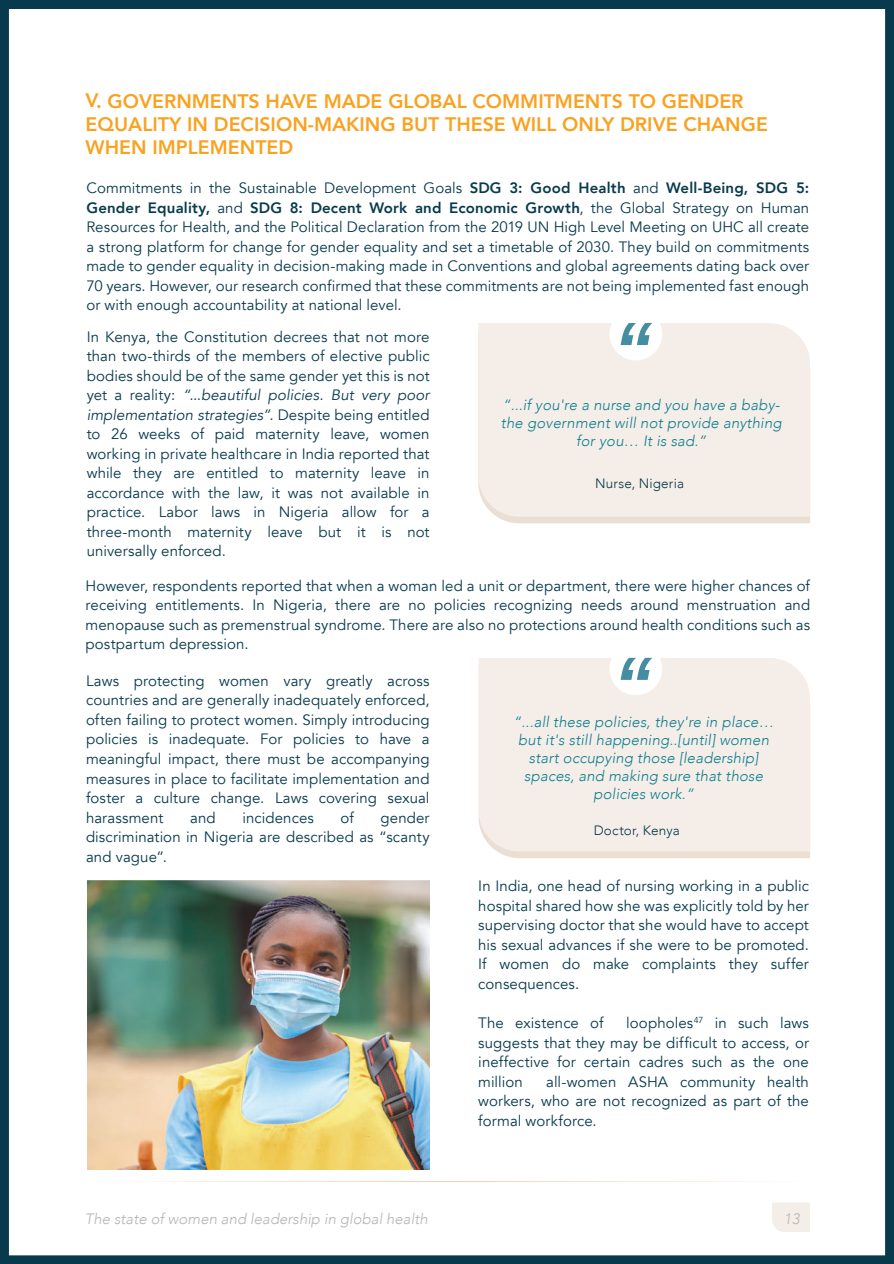
<style>
.page{position:relative;width:894px;height:1264px;background:#fff}
.page>*{position:absolute;margin:0;border:0;box-sizing:border-box;transform-origin:0 0}
.t1{font:800 19.5px/23.4px "Avenir";color:#f9a220}
.t2{font:15px/19.5px "Avenir";letter-spacing:.005em;color:#083a4d;text-align:justify}
.t3{font:italic 300 15px/18px "Avenir";letter-spacing:.01em;color:#0e7e90;text-align:center}
.t4{font:italic 300 15px "Avenir";color:#b4b5b5}
.t5{font:300 13.5px "Avenir";letter-spacing:.015em;color:#073647}
.s1{font-weight:800}
.s2{font-style:italic}
</style>
<div class="page">
<div style="left:498px;top:517px;width:311px;height:6px;background:#ebded2"></div>
<div style="left:478px;top:323px;width:331px;height:194px;background:#f5eee8"></div>
<div style="left:609px;top:308px;width:53px;height:52px;background:#fff;border-radius:50%"></div>
<svg style="left:620px;top:323px;width:32px;height:22px"></svg>
<img style="left:87px;top:880px;width:342px;height:289px">
<svg style="left:131px;top:1181px;width:634px;height:1px"></svg>
<div style="left:0;top:0;width:893px;height:1264px;border:9px solid #083a4d"></div>
<svg style="left:772px;top:1202px;width:37px;height:30px"></svg>
<svg style="left:497px;top:851px;width:312px;height:7px;background:#ecdfd4"></svg>
<div style="left:478px;top:658px;width:331px;height:193px;background:#f5eee8"></div>
<div style="left:609px;top:642px;width:53px;height:53px;background:#fff;border-radius:50%"></div>
<svg style="left:620px;top:658px;width:32px;height:22px"></svg>
<h1 class="t1" style="left:86px;top:91px;width:683px">V. GOVERNMENTS HAVE MADE GLOBAL COMMITMENTS TO GENDER<br>EQUALITY IN DECISION-MAKING BUT THESE WILL ONLY DRIVE CHANGE<br>WHEN IMPLEMENTED</h1>
<p class="t2" style="left:86px;top:180px;width:724px">Commitments in the Sustainable Development Goals <span class="s1">SDG 3: Good Health</span> and <span class="s1">Well-Being, SDG 5:<br>Gender Equality,</span> and <span class="s1">SDG 8: Decent Work and Economic Growth</span>, the Global Strategy on Human Resources for Health, and the Political Declaration from the 2019 UN High Level Meeting on UHC all create a strong platform for change for gender equality and set a timetable of 2030. They build on commitments made to gender equality in decision-making made in Conventions and global agreements dating back over 70 years. However, our research confirmed that these commitments are not being implemented fast enough or with enough accountability at national level.</p>
<p class="t2" style="left:87px;top:328px;width:344px">In Kenya, the Constitution decrees that not more than two-thirds of the members of elective public bodies should be of the same gender yet this is not yet a reality: <span class="s2">“...beautiful policies. But very poor implementation strategies”.</span> Despite being entitled to 26 weeks of paid maternity leave, women working in private healthcare in India reported that while they are entitled to maternity leave in accordance with the law, it was not available in practice. Labor laws in Nigeria allow for a three-month maternity leave but it is not universally enforced.</p>
<p class="t2" style="left:85px;top:577px;width:725px">However, respondents reported that when a woman led a unit or department, there were higher chances of receiving entitlements. In Nigeria, there are no policies recognizing needs around menstruation and menopause such as premenstrual syndrome. There are also no protections around health conditions such as postpartum depression.</p>
<p class="t3" style="left:501px;top:397px;width:282px">“...if you're a nurse and you have a baby&shy;the government will not provide anything for you… It is sad.”</p>
<p class="t5" style="left:595px;top:477px;width:90px">Nurse, Nigeria</p>
<p class="t2" style="left:86px;top:672px;width:345px">Laws protecting women vary greatly across countries and are generally inadequately enforced, often failing to protect women. Simply introducing policies is inadequate. For policies to have a meaningful impact, there must be accompanying measures in place to facilitate implementation and foster a culture change. Laws covering sexual harassment</p>
<p class="t2" style="left:190px;top:809px;width:27px">and</p>
<p class="t2" style="left:242px;top:809px;width:73px">incidences</p>
<p class="t2" style="left:340px;top:809px;width:15px">of</p>
<p class="t2" style="left:86px;top:809px;width:345px;text-indent:294px">gender discrimination in Nigeria are described as “scanty and vague”.</p>
<p class="t3" style="left:513px;top:714px;width:261px">“...all these policies, they're in place… but it's still happening..[until] women start occupying those [leadership] spaces, and making sure that those policies work.”</p>
<p class="t5" style="left:593px;top:824px;width:88px">Doctor, Kenya</p>
<p class="t2" style="left:478px;top:878px;width:332px">In India, one head of nursing working in a public hospital shared how she was explicitly told by her supervising doctor that she would have to accept his sexual advances if she were to be promoted.<br>If women do make complaints they suffer consequences.</p>
<p class="t2" style="left:478px;top:1014px;width:127px">The existence of</p>
<p class="t2" style="left:478px;top:1014px;width:332px;text-indent:148px">loopholes<sup>47</sup> in such laws suggests that they may be difficult to access, or ineffective for certain cadres such as the one million</p>
<p class="t2" style="left:478px;top:1073px;width:332px;text-indent:68px">all-women ASHA community health workers, who are not recognized as part of the formal workforce.</p>
<p class="t4" style="left:85px;top:1212px;width:344px">The state of women and leadership in global health</p>
<p class="t4" style="left:783px;top:1212px;width:17px">13</p>
</div>
